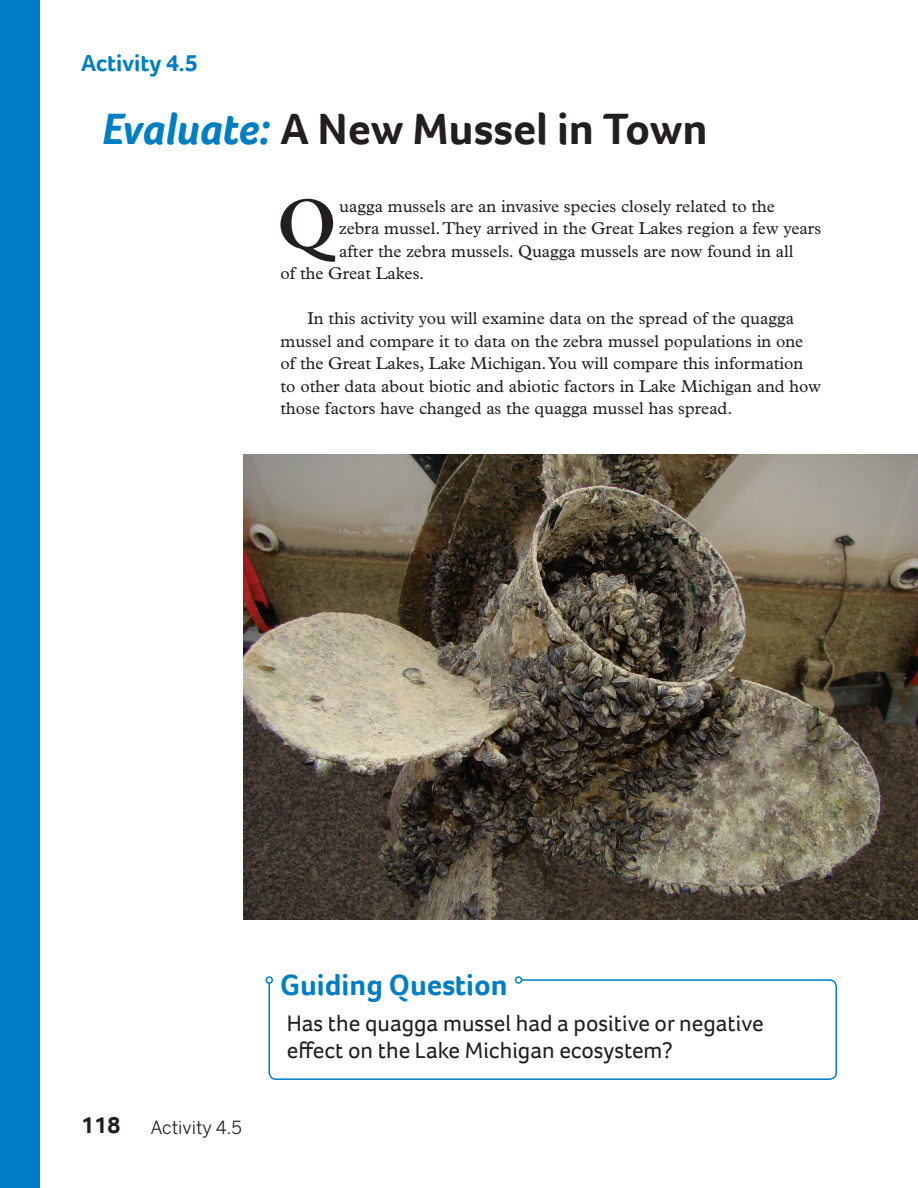
<style>
.page{position:relative;width:918px;height:1188px;background:#fff}
.page>*{position:absolute;margin:0;border:0;box-sizing:border-box;transform-origin:0 0}
.Intro_Paragraph{font:600 71.1px "Plantin Std";color:#231f20}
.Activity_Title{font:700 45px "Foco";color:#231f20}
.Section_Header{font:700 30px "Foco";color:#007ec5}
.Activity_Title_Small{font:700 24px "Foco";color:#007ec5}
.Guiding_Question{font:23.25px/27px "Foco";color:#231f20}
.t1{font:18px "Benton Sans";color:#231f20}
.Paragraph{font:17.25px/22.5px "Plantin Std";color:#231f20}
.Intro_Paragraph-2{font:17.25px "Plantin Std";color:#231f20}
.s1{font-style:italic;color:#007ec5}
.s2{font-family:"Foco";font-weight:700;font-size:24px}
</style>
<div class="page">
<div style="left:0;top:0;width:40px;height:1188px;background:#007ec5"></div>
<svg style="left:268px;top:979px;width:569px;height:101px"></svg>
<div style="left:266px;top:976px;width:7px;height:8px;border:2px solid #007ec5;border-radius:50%"></div>
<div style="left:515px;top:976px;width:7px;height:8px;border:2px solid #007ec5;border-radius:50%"></div>
<img style="left:243px;top:454px;width:675px;height:466px">
<p class="Activity_Title_Small" style="left:81px;top:47px;width:118px">Activity 4.5</p>
<p class="Activity_Title" style="left:102px;top:99px;width:607px"><span class="s1">Evaluate:</span> A New Mussel in Town</p>
<p class="Intro_Paragraph" style="left:276px;top:182px;width:62px">Q</p>
<p class="Intro_Paragraph-2" style="left:339px;top:196px;width:437px">uagga mussels are an invasive species closely related to the</p>
<p class="Intro_Paragraph-2" style="left:339px;top:218px;width:484px">zebra mussel. They arrived in the Great Lakes region a few years</p>
<p class="Intro_Paragraph-2" style="left:339px;top:241px;width:456px">after the zebra mussels. Quagga mussels are now found in all</p>
<p class="Intro_Paragraph-2" style="left:280px;top:263px;width:145px">of the Great Lakes.</p>
<p class="Paragraph" style="left:280px;top:307px;width:542px;text-indent:27px">In this activity you will examine data on the spread of the quagga mussel and compare it to data on the zebra mussel populations in one of the Great Lakes, Lake Michigan. You will compare this information to other data about biotic and abiotic factors in Lake Michigan and how those factors have changed as the quagga mussel has spread.</p>
<p class="t1" style="left:81px;top:1117px;width:162px"><span class="s2">118</span> Activity 4.5</p>
<p class="Section_Header" style="left:280px;top:965px;width:229px">Guiding Question</p>
<p class="Guiding_Question" style="left:287px;top:1009px;width:478px">Has the quagga mussel had a positive or negative effect on the Lake Michigan ecosystem?</p>
</div>
